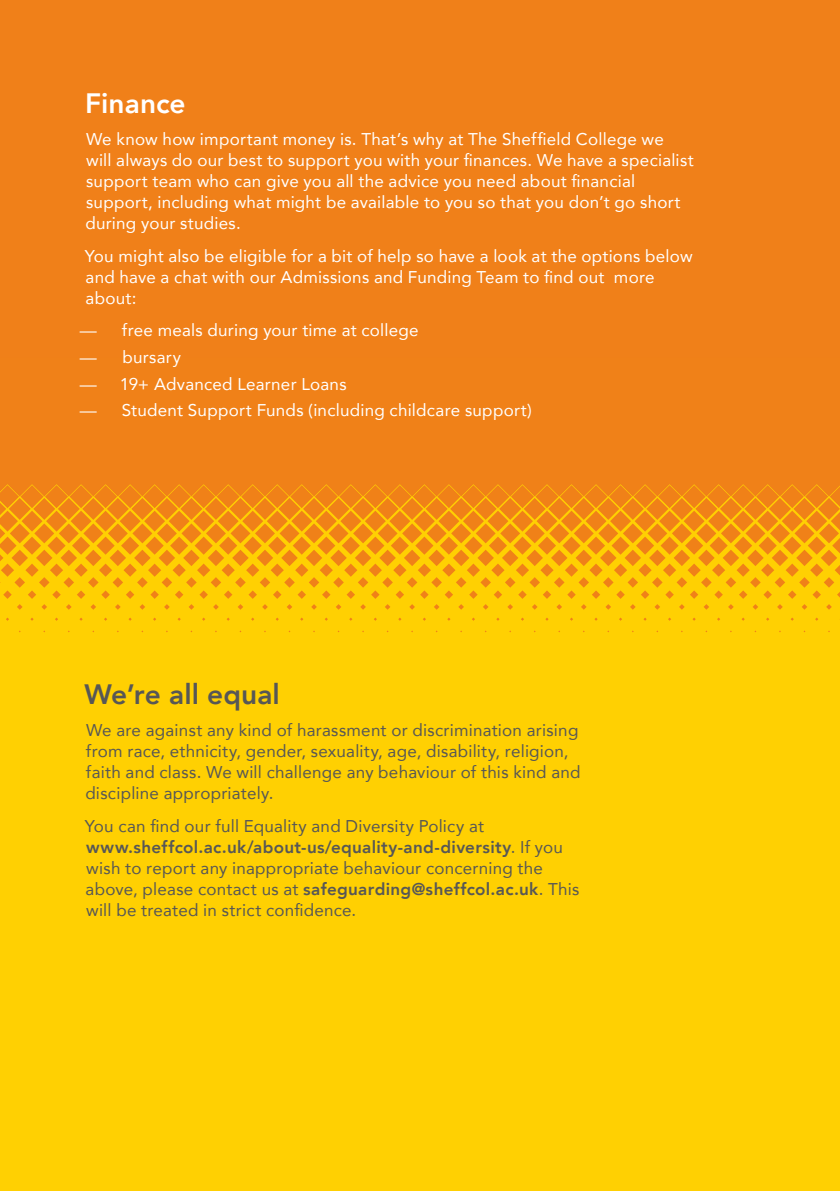
<style>
.page{position:relative;width:840px;height:1191px;background:#fff}
.page>*{position:absolute;margin:0;border:0;box-sizing:border-box;transform-origin:0 0}
.t1{font:800 28px "Avenir";letter-spacing:.005em;color:#575756}
.t2{font:800 28px "Avenir";color:#fff}
.t3{font:17px/21px "Avenir";letter-spacing:.015em;color:#fff}
.t4{font:17px/21px "Avenir";letter-spacing:.015em;color:#575756}
.s1{font-weight:800}
</style>
<div class="page">
<div style="left:0;top:463px;width:839px;height:728px;background:#ffd002"></div>
<div style="left:0;top:0;width:839px;height:445px;background:#f08019"></div>
<svg style="left:0;top:445px;width:839px;height:187px;fill:#f08317"></svg>
<h1 class="t2" style="left:85px;top:82px;width:102px">Finance</h1>
<p class="t3" style="left:85px;top:128px;width:609px">We know how important money is. That’s why at The Sheffield College we<br>will always do our best to support you with your finances. We have a specialist support team who can give you all the advice you need about financial support, including what might be available to you so that you don’t go short during your studies.</p>
<p class="t3" style="left:85px;top:245px;width:609px">You might also be eligible for a bit of help so have a look at the options below and have a chat with our Admissions and Funding Team to find out more about:</p>
<p class="t3" style="left:80px;top:319px;width:340px">— free meals during your time at college</p>
<p class="t3" style="left:80px;top:346px;width:102px">— bursary</p>
<p class="t3" style="left:80px;top:372px;width:268px">— 19+ Advanced Learner Loans</p>
<p class="t3" style="left:80px;top:399px;width:453px">— Student Support Funds (including childcare support)</p>
<h1 class="t1" style="left:84px;top:672px;width:197px">We’re all equal</h1>
<p class="t4" style="left:85px;top:719px;width:496px">We are against any kind of harassment or discrimination arising from race, ethnicity, gender, sexuality, age, disability, religion, faith and class. We will challenge any behaviour of this kind and discipline appropriately.</p>
<p class="t4" style="left:85px;top:814px;width:496px">You can find our full Equality and Diversity Policy at <span class="s1">www.sheffcol.ac.uk/about-us/equality-and-diversity</span>. If you wish to report any inappropriate behaviour concerning the above, please contact us at <span class="s1">safeguarding@sheffcol.ac.uk</span>. This will be treated in strict confidence.</p>
</div>
